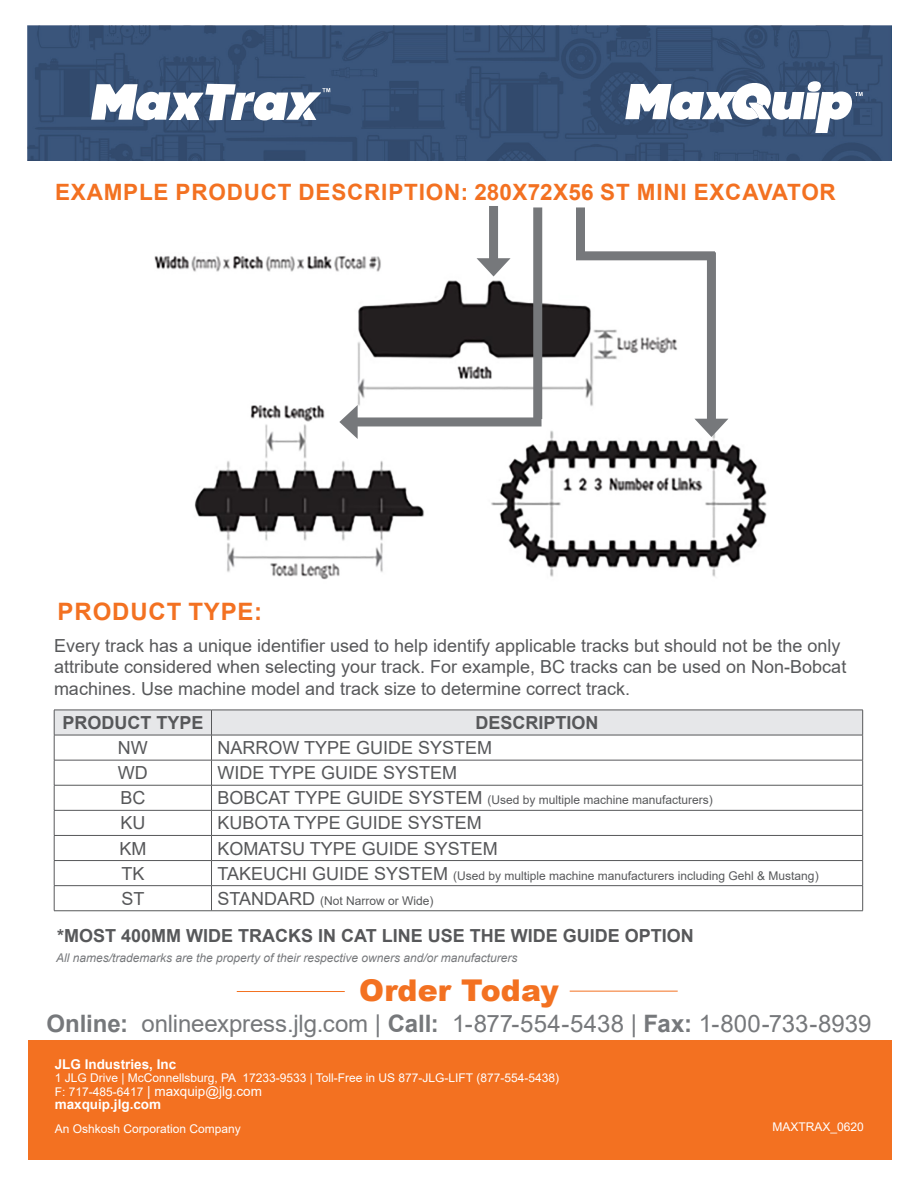
<style>
.page{position:relative;width:918px;height:1188px;background:#fff}
.page>*{position:absolute;margin:0;border:0;box-sizing:border-box;transform-origin:0 0}
.jlg-COLOR_text{font:900 30px "Arial";color:#f37121}
.jlg-COLOR_text-2{font:24px "Arial";letter-spacing:-.005em;color:#76787b}
.t1{font:700 24px "Arial";letter-spacing:.035em;color:#f37121}
.t2{font:700 22.5px "Arial";letter-spacing:.035em;color:#f37121}
.t3{font:18px/21.6px "Arial";color:#57585a}
.t4{font:700 18px "Arial";color:#57585a}
.t5{font:13.5px/13.5px "Arial";color:#fff}
.t6{font:700 13.5px "Arial";color:#fff}
.t7{font:12px "Arial";color:#57585a}
.t8{font:12px "Arial";color:#fff}
.t9{font:italic 12px "Arial";color:#76787b}
.s1{font-size:18px}
.s2{font-weight:700}
.s3{font-size:12px}
</style>
<div class="page">
<div style="left:28px;top:1040px;width:864px;height:120px;background:#f37121"></div>
<img style="left:28px;top:26px;width:864px;height:135px">
<svg style="left:625px;top:77px;width:238px;height:57px"></svg>
<svg style="left:75px;top:84px;width:255px;height:39px"></svg>
<img style="left:154px;top:252px;width:613px;height:328px">
<div style="left:489px;top:206px;width:9px;height:59px;background:#76787b"></div>
<svg style="left:477px;top:258px;width:34px;height:19px"></svg>
<div style="left:707px;top:252px;width:9px;height:174px;background:#76787b"></div>
<svg style="left:694px;top:419px;width:34px;height:18px"></svg>
<div style="left:576px;top:251px;width:139px;height:9px;background:#76787b"></div>
<div style="left:576px;top:207px;width:9px;height:50px;background:#76787b"></div>
<div style="left:533px;top:207px;width:9px;height:212px;background:#76787b"></div>
<div style="left:350px;top:417px;width:192px;height:9px;background:#76787b"></div>
<svg style="left:339px;top:405px;width:19px;height:34px"></svg>
<svg style="left:54px;top:710px;width:809px;height:201px"></svg>
<hr style="left:54px;top:911px;width:158px;height:1px;background:#57585a">
<hr style="left:212px;top:911px;width:651px;height:1px;background:#57585a">
<hr style="left:570px;top:991px;width:108px;height:1px;background:#f37121">
<hr style="left:237px;top:991px;width:108px;height:1px;background:#f37121">
<p class="t2" style="left:55px;top:176px;width:782px">EXAMPLE PRODUCT DESCRIPTION: 280X72X56 ST MINI EXCAVATOR</p>
<p class="t1" style="left:58px;top:594px;width:206px">PRODUCT TYPE:</p>
<p class="t3" style="left:54px;top:634px;width:794px">Every track has a unique identifier used to help identify applicable tracks but should not be the only attribute considered when selecting your track. For example, BC tracks can be used on Non-Bobcat machines. Use machine model and track size to determine correct track.</p>
<p class="t4" style="left:62px;top:710px;width:143px">PRODUCT TYPE</p>
<p class="t4" style="left:476px;top:710px;width:125px">DESCRIPTION</p>
<p class="t3" style="left:118px;top:737px;width:31px">NW</p>
<p class="t3" style="left:218px;top:737px;width:276px">NARROW TYPE GUIDE SYSTEM</p>
<p class="t3" style="left:118px;top:762px;width:31px">WD</p>
<p class="t3" style="left:218px;top:762px;width:241px">WIDE TYPE GUIDE SYSTEM</p>
<p class="t3" style="left:120px;top:787px;width:27px">BC</p>
<p class="t7" style="left:218px;top:792px;width:497px"><span class="s1">BOBCAT TYPE GUIDE SYSTEM</span> (Used by multiple machine manufacturers)</p>
<p class="t3" style="left:120px;top:812px;width:27px">KU</p>
<p class="t3" style="left:218px;top:812px;width:266px">KUBOTA TYPE GUIDE SYSTEM</p>
<p class="t3" style="left:119px;top:837px;width:28px">KM</p>
<p class="t3" style="left:218px;top:837px;width:282px">KOMATSU TYPE GUIDE SYSTEM</p>
<p class="t3" style="left:121px;top:862px;width:25px">TK</p>
<p class="t7" style="left:218px;top:867px;width:603px"><span class="s1">TAKEUCHI GUIDE SYSTEM</span> (Used by multiple machine manufacturers including Gehl &amp; Mustang)</p>
<p class="t3" style="left:122px;top:888px;width:25px">ST</p>
<p class="t7" style="left:218px;top:892px;width:218px"><span class="s1">STANDARD</span> (Not Narrow or Wide)</p>
<p class="t4" style="left:57px;top:923px;width:638px">*MOST 400MM WIDE TRACKS IN CAT LINE USE THE WIDE GUIDE OPTION</p>
<p class="jlg-COLOR_text" style="left:359px;top:969px;width:201px">Order Today</p>
<p class="jlg-COLOR_text-2" style="left:46px;top:1007px;width:827px"><span class="s2">Online:</span> onlineexpress.jlg.com | <span class="s2">Call:</span> 1-877-554-5438 | <span class="s2">Fax:</span> 1-800-733-8939</p>
<p class="t9" style="left:56px;top:950px;width:463px">All names/trademarks are the property of their respective owners and/or manufacturers</p>
<p class="t6" style="left:55px;top:1054px;width:123px">JLG Industries, Inc</p>
<p class="t8" style="left:55px;top:1070px;width:506px">1 JLG Drive | McConnellsburg, PA 17233-9533 | Toll-Free in US 877-JLG-LIFT (877-554-5438)</p>
<p class="t5" style="left:55px;top:1084px;width:209px"><span class="s3">F: 717-485-6417</span> | maxquip@jlg.com <span class="s2">maxquip.jlg.com</span></p>
<p class="t8" style="left:55px;top:1121px;width:188px">An Oshkosh Corporation Company</p>
<p class="t8" style="left:773px;top:1119px;width:93px">MAXTRAX_0620</p>
</div>
